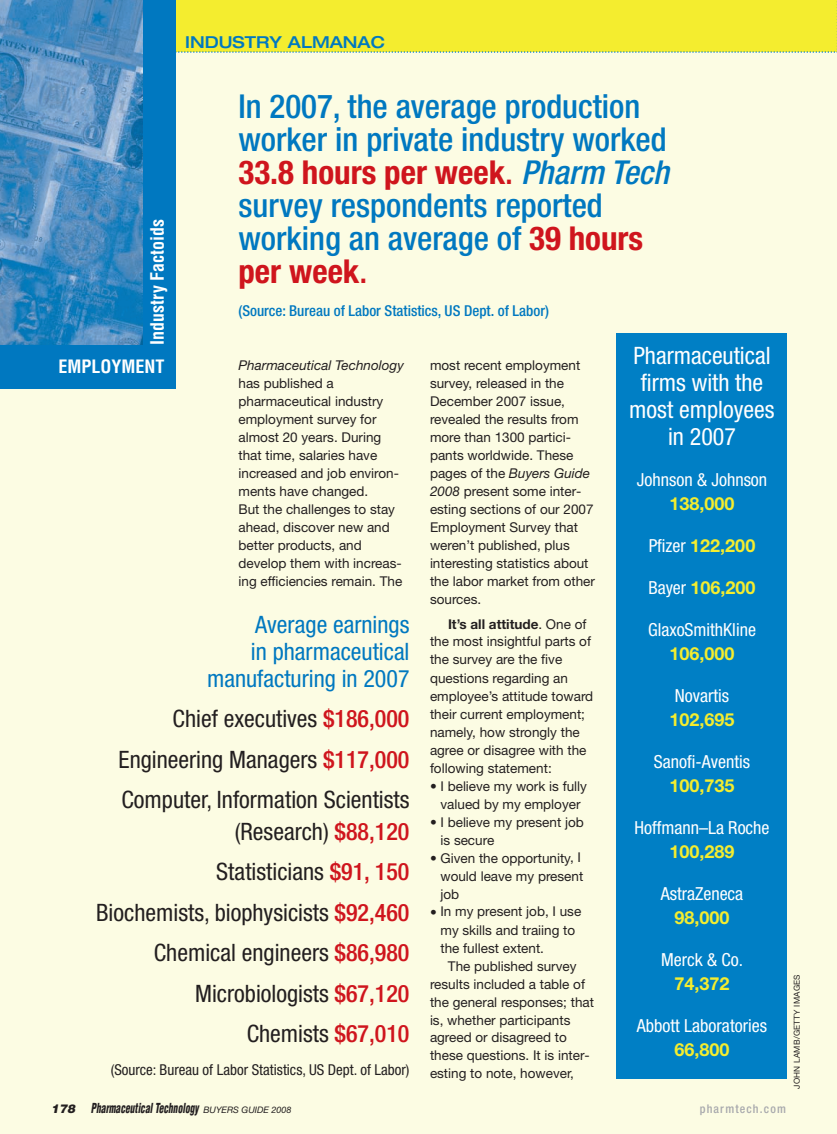
<style>
.page{position:relative;width:837px;height:1134px;background:#fcfce3}
.page>*{position:absolute;margin:0;border:0;box-sizing:border-box;transform-origin:0 0}
.t1{font:500 condensed 33px/33px "Helvetica Neue";color:#0078c0}
.t2{font:condensed 24px/40.5px "Helvetica Neue";color:#231f20;text-align:justify}
.t3{font:condensed 24px/27px "Helvetica Neue";color:#0078c0;text-align:right}
.t4{font:condensed 24px/27px "Helvetica Neue";color:#fff;text-align:center}
.t5{font:condensed 18px "Helvetica Neue";color:#fff}
.t6{font:700 18px "Helvetica Neue";color:#f4ed2f}
.t7{font:700 condensed 18px "Helvetica";color:#fff}
.t8{font:500 expanded 16.5px "Helvetica Neue";color:#0078c0}
.t9{font:500 condensed 15px "Helvetica Neue";color:#0078c0}
.t10{font:condensed 15px "Helvetica Neue";color:#231f20}
.t11{font:13.5px/18px "Helvetica Neue";color:#231f20}
.t12{font:italic 900 condensed 13.5px "Helvetica";color:#231f20;scale:.7 1}
.t13{font:italic 13.5px "Helvetica Neue";color:#231f20}
.t14{font:500 condensed 12px "Helvetica Neue";letter-spacing:.095em;color:#a8a9ad}
.t15{font:8.25px "Helvetica Neue";letter-spacing:.03em;color:#231f20}
.s1{font-weight:700;color:#cf151d}
.s2{color:#cf151d}
.s3{font-style:italic}
.s4{font-weight:400;font-stretch:condensed;color:#fff}
.s5{font-weight:700}
.s6{font-weight:500;color:#cf151d}
.s7{font-stretch:normal;font-size:12px}
.s8{font-family:"Helvetica Neue";font-weight:400;font-stretch:normal;font-size:9px}
</style>
<div class="page">
<div style="left:175px;top:0;width:662px;height:53px;background:#f4ed2f"></div>
<div style="left:0;top:0;width:175px;height:389px;background:#0078c0"></div>
<img style="left:0;top:0;width:143px;height:345px">
<div style="left:616px;top:333px;width:172px;height:745px;background:#007fc5"></div>
<p class="t8" style="left:185px;top:36px;width:201px">INDUSTRY ALMANAC</p>
<h1 class="t1" style="left:238px;top:93px;width:432px">In 2007, the average production worker in private industry worked<br><span class="s1">33.8 hours per week</span><span class="s2">.</span> <span class="s3">Pharm Tech </span>survey respondents reported working an average of <span class="s1">39 hours per week</span><span class="s2">.</span></h1>
<p class="t9" style="left:238px;top:305px;width:312px">(Source: Bureau of Labor Statistics, US Dept. of Labor)</p>
<h3 class="t7" style="left:150px;top:345px;width:127px;rotate:-90deg">Industry Factoids</h3>
<h3 class="t7" style="left:59px;top:360px;width:108px">EMPLOYMENT</h3>
<h2 class="t4" style="left:629px;top:344px;width:147px">Pharmaceutical firms with the most employees in 2007</h2>
<h3 class="t5" style="left:637px;top:473px;width:132px">Johnson &amp; Johnson</h3>
<h3 class="t6" style="left:669px;top:497px;width:67px">138,000</h3>
<h3 class="t6" style="left:649px;top:539px;width:108px"><span class="s4">Pfizer</span> 122,200</h3>
<h3 class="t6" style="left:648px;top:581px;width:109px"><span class="s4">Bayer</span> 106,200</h3>
<h3 class="t5" style="left:648px;top:623px;width:109px">GlaxoSmithKline</h3>
<h3 class="t6" style="left:669px;top:647px;width:67px">106,000</h3>
<h3 class="t5" style="left:675px;top:689px;width:56px">Novartis</h3>
<h3 class="t6" style="left:669px;top:713px;width:67px">102,695</h3>
<h3 class="t5" style="left:654px;top:755px;width:98px">Sanofi-Aventis</h3>
<h3 class="t6" style="left:669px;top:779px;width:67px">100,735</h3>
<h3 class="t5" style="left:634px;top:821px;width:137px">Hoffmann–La Roche</h3>
<h3 class="t6" style="left:669px;top:845px;width:67px">100,289</h3>
<h3 class="t5" style="left:661px;top:887px;width:84px">AstraZeneca</h3>
<h3 class="t6" style="left:674px;top:911px;width:57px">98,000</h3>
<h3 class="t5" style="left:661px;top:953px;width:83px">Merck &amp; Co.</h3>
<h3 class="t6" style="left:674px;top:977px;width:57px">74,372</h3>
<h3 class="t5" style="left:637px;top:1019px;width:132px">Abbott Laboratories</h3>
<h3 class="t6" style="left:674px;top:1043px;width:57px">66,800</h3>
<p class="t11" style="left:430px;top:357px;width:167px">most recent employment survey, released in the<br>December 2007 issue, revealed the results from more than 1300 partici&shy;pants worldwide. These pages of the <span class="s3">Buyers Guide<br>2008</span> present some inter&shy;esting sections of our 2007<br>Employment Survey that weren’t published, plus interesting statistics about the labor market from other sources.</p>
<p class="t11" style="left:430px;top:616px;width:165px;text-indent:18px"><span class="s5">It’s all attitude</span>. One of the most insightful parts of the survey are the five questions regarding an employee’s attitude toward their current employment; namely, how strongly the agree or disagree with the following statement:</p>
<p class="t11" style="left:430px;top:778px;width:158px;text-align:center">• I believe my work is fully valued by my employer</p>
<p class="t11" style="left:441px;top:814px;width:145px;text-indent:-10px">• I believe my present job is secure</p>
<p class="t11" style="left:441px;top:850px;width:144px;text-indent:-10px">• Given the opportunity, I would leave my present job</p>
<p class="t11" style="left:430px;top:904px;width:153px">• In my present job, I use</p>
<p class="t11" style="left:441px;top:922px;width:136px">my skills and traiing to</p>
<p class="t11" style="left:441px;top:940px;width:105px">the fullest extent.</p>
<p class="t11" style="left:448px;top:958px;width:130px">The published survey</p>
<p class="t11" style="left:430px;top:976px;width:157px">results included a table of</p>
<p class="t11" style="left:430px;top:994px;width:166px">the general responses; that</p>
<p class="t11" style="left:430px;top:1012px;width:142px">is, whether participants</p>
<p class="t11" style="left:430px;top:1030px;width:138px">agreed or disagreed to</p>
<p class="t11" style="left:430px;top:1048px;width:161px">these questions. It is inter-</p>
<p class="t11" style="left:430px;top:1066px;width:145px">esting to note, however,</p>
<p class="t13" style="left:238px;top:360px;width:167px">Pharmaceutical Technology</p>
<p class="t11" style="left:238px;top:375px;width:165px">has published a pharmaceutical industry employment survey for almost 20 years. During that time, salaries have increased and job environ&shy;ments have changed.<br>But the challenges to stay ahead, discover new and better products, and develop them with increas&shy;ing efficiencies remain. The</p>
<h2 class="t3" style="left:207px;top:613px;width:204px">Average earnings<br>in pharmaceutical manufacturing in 2007</h2>
<h2 class="t2" style="left:119px;top:701px;width:293px;text-indent:54px">Chief executives <span class="s6">$186,000<br></span>Engineering Managers <span class="s6">$117,000<br></span>Computer, Information Scientists</h2>
<h2 class="t2" style="left:96px;top:813px;width:315px;text-align:right">(Research) <span class="s6">$88,120<br></span>Statisticians <span class="s6">$91, 150<br></span>Biochemists, biophysicists <span class="s6">$92,460<br></span>Chemical engineers <span class="s6">$86,980<br></span>Microbiologists <span class="s6">$67,120<br></span>Chemists <span class="s6">$67,010</span></h2>
<p class="t10" style="left:111px;top:1065px;width:300px">(Source: Bureau of Labor Statistics, US Dept. of Labor)</p>
<p class="t12" style="left:51px;top:1103px;width:345px"><span class="s7">178</span> Pharmaceutical Technology <span class="s8">BUYERS GUIDE 2008</span></p>
<p class="t14" style="left:700px;top:1104px;width:88px">pharmtech.com</p>
<p class="t15" style="left:794px;top:1089px;width:116px;rotate:-90deg">JOHN LAMB/GETTY IMAGES</p>
</div>
